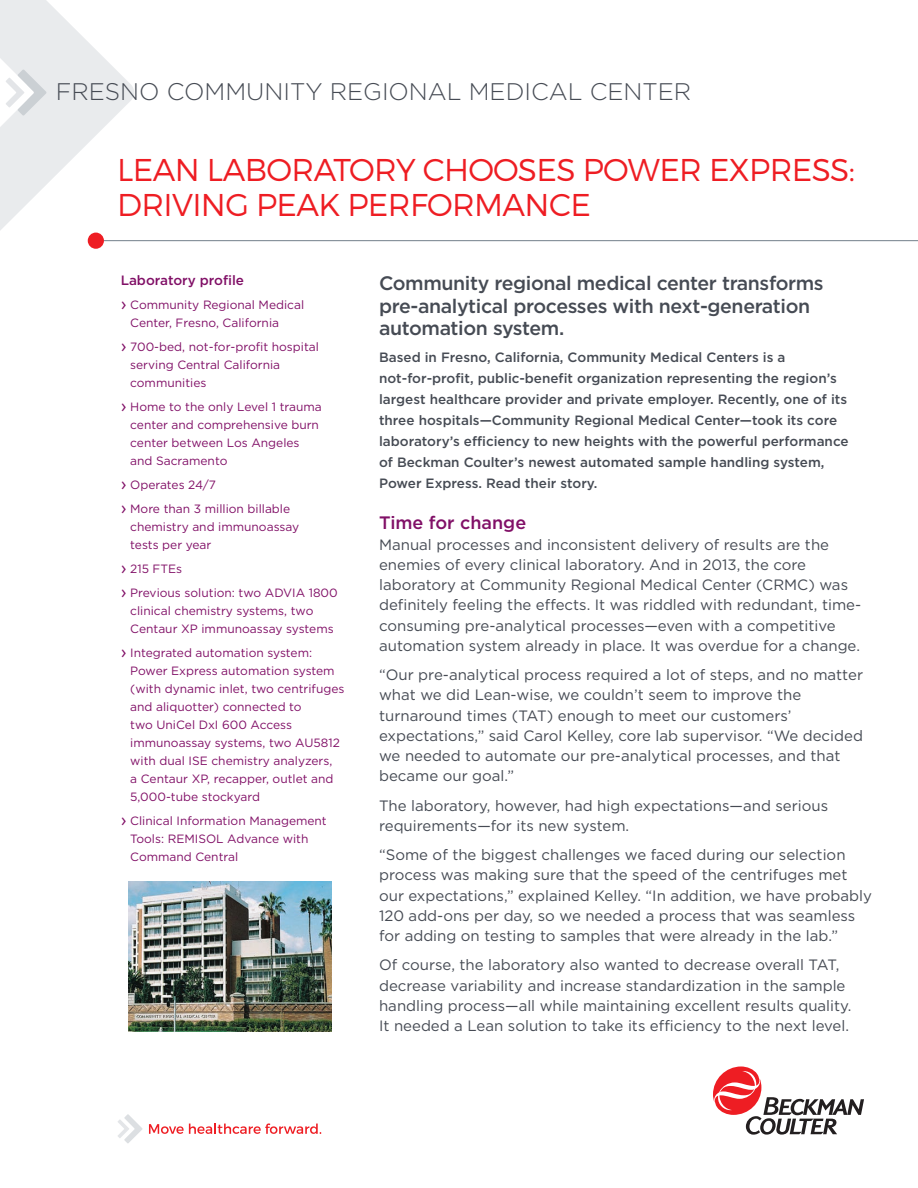
<style>
.page{position:relative;width:918px;height:1188px;background:#fff}
.page>*{position:absolute;margin:0;border:0;box-sizing:border-box;transform-origin:0 0}
.t1{font:300 31.5px/34.5px "Montserrat";letter-spacing:-.02em;color:#ee1d23}
.t2{font:300 24px "Gotham";color:#464b54}
.t3{font:500 19.5px/22.5px "Gotham";letter-spacing:-.02em;color:#464b54}
.t4{font:500 18px "Gotham";color:#811067}
.t5{font:15px/20.2px "Gotham";color:#464b54}
.t6{font:500 13.5px/21px "Gotham";color:#464b54}
.BC-BC-Case_Study_Lab{font:500 13.5px "Gotham";color:#811067}
.BC-BC-Case_Study_Lab-2{font:12px/18px "Gotham";color:#811067}
.s1{font-size:18px}
</style>
<div class="page">
<img style="left:128px;top:881px;width:203px;height:150px">
<svg style="left:0;top:0;width:134px;height:245px"></svg>
<svg style="left:713px;top:1066px;width:151px;height:69px"></svg>
<svg style="left:149px;top:1123px;width:172px;height:11px"></svg>
<svg style="left:118px;top:1114px;width:25px;height:29px"></svg>
<hr style="left:94px;top:240px;width:824px;height:1px;background:#727f8a">
<div style="left:88px;top:233px;width:16px;height:16px;background:#ee1d23;border-radius:50%"></div>
<p class="t2" style="left:56px;top:76px;width:637px">FRESNO COMMUNITY REGIONAL MEDICAL CENTER</p>
<p class="t1" style="left:117px;top:152px;width:739px">LEAN LABORATORY CHOOSES POWER EXPRESS:<br>DRIVING PEAK PERFORMANCE</p>
<p class="BC-BC-Case_Study_Lab" style="left:121px;top:272px;width:125px">Laboratory profile</p>
<p class="BC-BC-Case_Study_Lab-2" style="left:130px;top:296px;width:175px;text-indent:-10px"><span class="s1">›</span> Community Regional Medical<br>Center, Fresno, California</p>
<p class="BC-BC-Case_Study_Lab-2" style="left:130px;top:338px;width:190px;text-indent:-10px"><span class="s1">›</span> 700-bed, not-for-profit hospital serving Central California communities</p>
<p class="BC-BC-Case_Study_Lab-2" style="left:130px;top:398px;width:193px;text-indent:-10px"><span class="s1">›</span> Home to the only Level 1 trauma center and comprehensive burn center between Los Angeles and Sacramento</p>
<p class="BC-BC-Case_Study_Lab-2" style="left:121px;top:476px;width:97px"><span class="s1">›</span> Operates 24/7</p>
<p class="BC-BC-Case_Study_Lab-2" style="left:130px;top:500px;width:171px;text-indent:-10px"><span class="s1">›</span> More than 3 million billable chemistry and immunoassay tests per year</p>
<p class="BC-BC-Case_Study_Lab-2" style="left:121px;top:560px;width:63px"><span class="s1">›</span> 215 FTEs</p>
<p class="BC-BC-Case_Study_Lab-2" style="left:130px;top:584px;width:209px;text-indent:-10px"><span class="s1">›</span> Previous solution: two ADVIA 1800 clinical chemistry systems, two<br>Centaur XP immunoassay systems</p>
<p class="BC-BC-Case_Study_Lab-2" style="left:130px;top:644px;width:216px;text-indent:-10px"><span class="s1">›</span> Integrated automation system:<br>Power Express automation system (with dynamic inlet, two centrifuges and aliquotter) connected to<br>two UniCel DxI 600 Access immunoassay systems, two AU5812 with dual ISE chemistry analyzers,<br>a Centaur XP, recapper, outlet and<br>5,000-tube stockyard</p>
<p class="BC-BC-Case_Study_Lab-2" style="left:130px;top:812px;width:198px;text-indent:-10px"><span class="s1">›</span> Clinical Information Management<br>Tools: REMISOL Advance with<br>Command Central</p>
<p class="t3" style="left:379px;top:272px;width:446px">Community regional medical center transforms pre-analytical processes with next-generation automation system.</p>
<p class="t6" style="left:379px;top:347px;width:471px">Based in Fresno, California, Community Medical Centers is a not-for-profit, public-benefit organization representing the region’s largest healthcare provider and private employer. Recently, one of its three hospitals—Community Regional Medical Center—took its core laboratory’s efficiency to new heights with the powerful performance of Beckman Coulter’s newest automated sample handling system, Power Express. Read their story.</p>
<p class="t4" style="left:379px;top:511px;width:149px">Time for change</p>
<p class="t5" style="left:379px;top:534px;width:484px">Manual processes and inconsistent delivery of results are the enemies of every clinical laboratory. And in 2013, the core laboratory at Community Regional Medical Center (CRMC) was definitely feeling the effects. It was riddled with redundant, time&shy;consuming pre-analytical processes—even with a competitive automation system already in place. It was overdue for a change.</p>
<p class="t5" style="left:379px;top:664px;width:486px">“Our pre-analytical process required a lot of steps, and no matter what we did Lean-wise, we couldn’t seem to improve the turnaround times (TAT) enough to meet our customers’ expectations,” said Carol Kelley, core lab supervisor. “We decided we needed to automate our pre-analytical processes, and that became our goal.”</p>
<p class="t5" style="left:379px;top:795px;width:451px">The laboratory, however, had high expectations—and serious requirements—for its new system.</p>
<p class="t5" style="left:379px;top:844px;width:494px">“Some of the biggest challenges we faced during our selection process was making sure that the speed of the centrifuges met our expectations,” explained Kelley. “In addition, we have probably 120 add-ons per day, so we needed a process that was seamless for adding on testing to samples that were already in the lab.”</p>
<p class="t5" style="left:379px;top:955px;width:474px">Of course, the laboratory also wanted to decrease overall TAT, decrease variability and increase standardization in the sample handling process—all while maintaining excellent results quality.<br>It needed a Lean solution to take its efficiency to the next level.</p>
</div>
